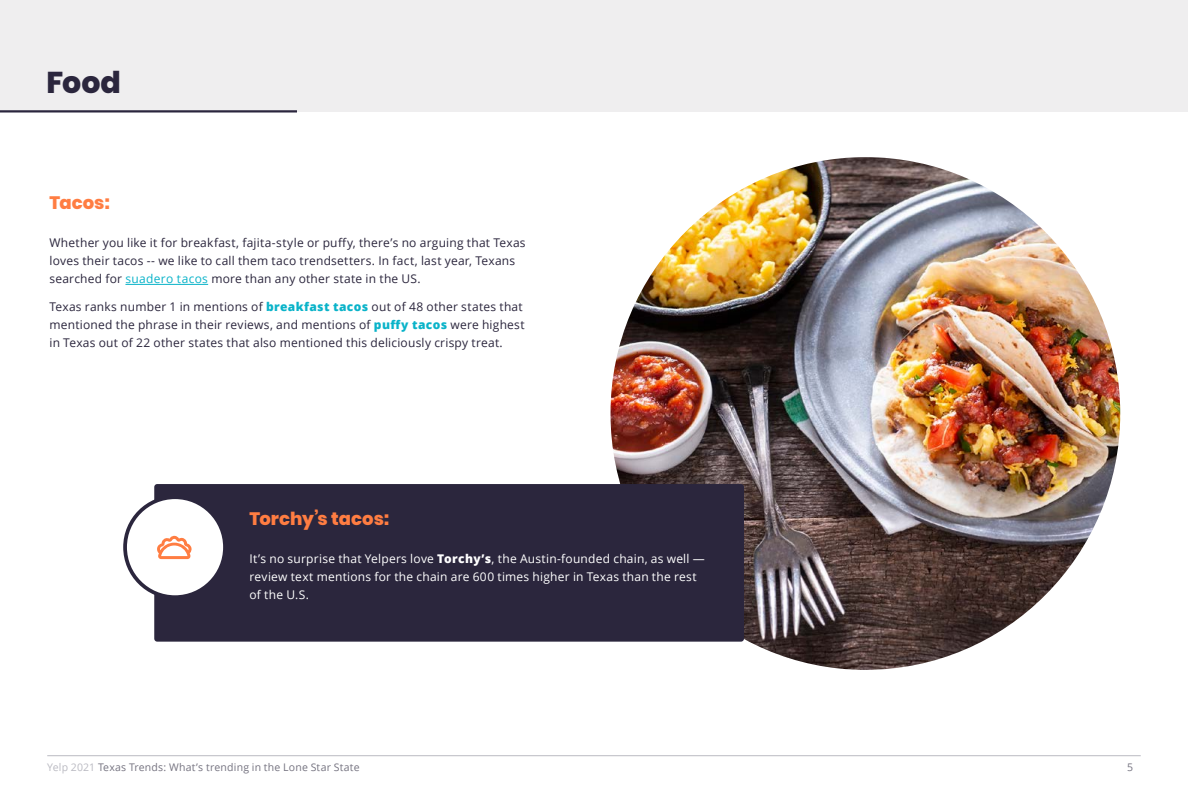
<style>
.page{position:relative;width:1188px;height:809px;background:#fff}
.page>*{position:absolute;margin:0;border:0;box-sizing:border-box;transform-origin:0 0}
.t1{font:800 30px "Poppins";color:#2b263d}
.t2{font:800 18px "Poppins";color:#ff7d42}
.t3{font:12px/18px "Open Sans";letter-spacing:.02em;color:#2b263d}
.t4{font:12px/18px "Open Sans";letter-spacing:.02em;color:#fff}
.t5{font:10.5px "Open Sans";letter-spacing:.02em;color:#757380}
.s1{color:#0ab3c9}
.s2{font-weight:800;color:#0ab3c9}
.s3{font-weight:800}
.s4{color:#babac2}
</style>
<div class="page">
<hr style="left:47px;top:755px;width:1094px;height:1px;background:#babac2">
<div style="left:0;top:0;width:1188px;height:111px;background:#efeeef"></div>
<hr style="left:0;top:110px;width:297px;height:2px;background:#2b263d">
<hr style="left:125px;top:284px;width:83px;height:1px;background:#0ab3c9">
<img style="left:610px;top:157px;width:510px;height:512px">
<div style="left:154px;top:484px;width:590px;height:157px;background:#2b263d;border-radius:3px"></div>
<div style="left:125px;top:497px;width:100px;height:100px;background:#fff;border-radius:50%"></div>
<div style="left:123px;top:495px;width:104px;height:104px;border:4px solid #2b263d;border-radius:50%"></div>
<svg style="left:157px;top:535px;width:35px;height:24px"></svg>
<h1 class="t1" style="left:46px;top:65px;width:76px">Food</h1>
<h2 class="t2" style="left:49px;top:192px;width:62px">Tacos:</h2>
<p class="t3" style="left:49px;top:234px;width:478px">Whether you like it for breakfast, fajita-style or puffy, there’s no arguing that Texas loves their tacos -- we like to call them taco trendsetters. In fact, last year, Texans searched for <span class="s1">suadero tacos</span> more than any other state in the US.</p>
<p class="t3" style="left:49px;top:297px;width:477px">Texas ranks number 1 in mentions of <span class="s2">breakfast tacos</span> out of 48 other states that mentioned the phrase in their reviews, and mentions of <span class="s2">puffy tacos</span> were highest in Texas out of 22 other states that also mentioned this deliciously crispy treat.</p>
<h2 class="t2" style="left:250px;top:508px;width:141px">Torchy’s tacos:</h2>
<p class="t4" style="left:250px;top:549px;width:457px">It’s no surprise that Yelpers love <span class="s3">Torchy’s</span>, the Austin-founded chain, as well — review text mentions for the chain are 600 times higher in Texas than the rest of the U.S.</p>
<p class="t5" style="left:47px;top:760px;width:314px"><span class="s4">Yelp 2021</span> Texas Trends: What’s trending in the Lone Star State</p>
<p class="t5" style="left:1127px;top:760px;width:8px">5</p>
</div>
